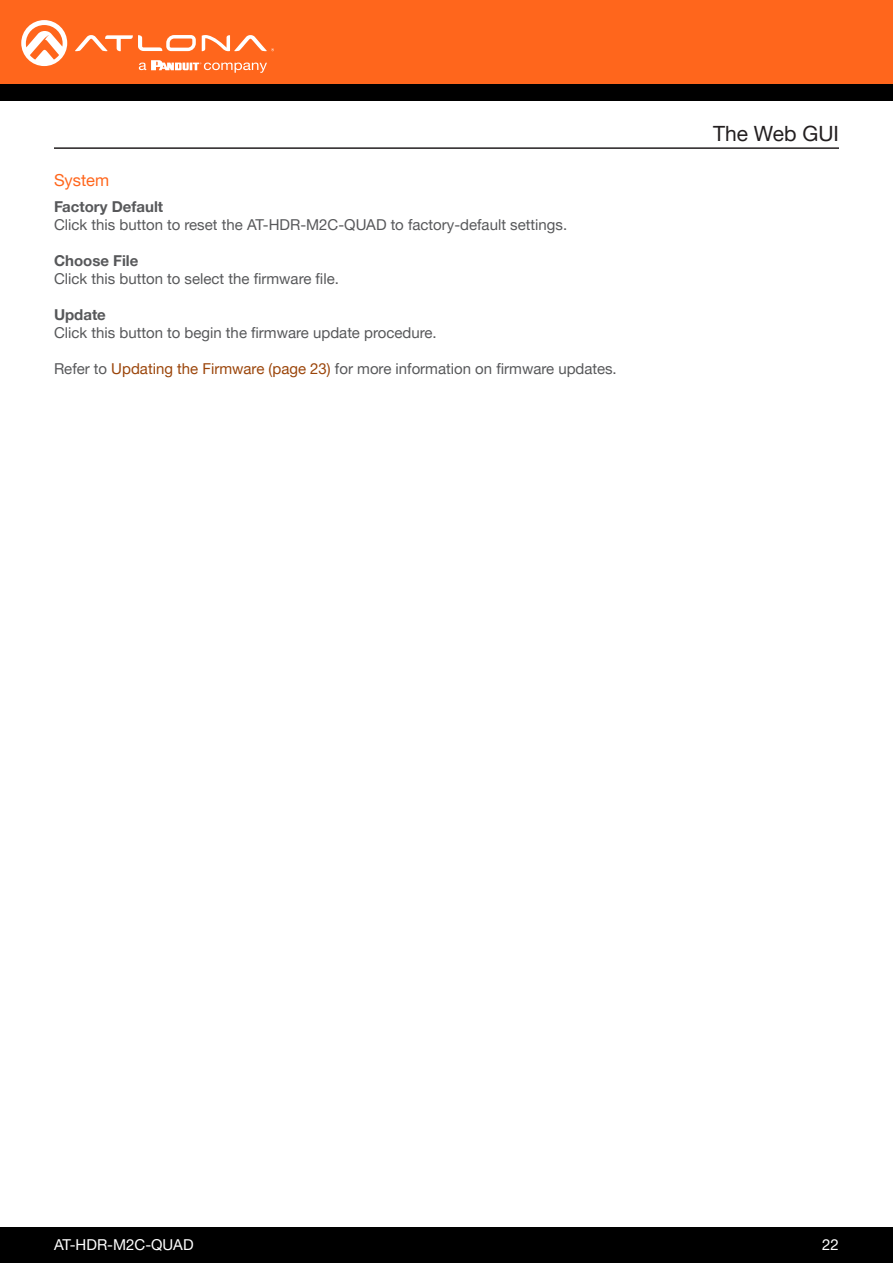
<style>
.page{position:relative;width:893px;height:1263px;background:#fff}
.page>*{position:absolute;margin:0;border:0;box-sizing:border-box;transform-origin:0 0}
.Non_TOC_Section_Head{font:21px "Helvetica Neue LTW1 G";color:#231f20}
.Secondary_Subsection{font:16.5px "Helvetica Neue LTW1 G";color:#ff661c}
.General_Text{font:15px/18px "Helvetica Neue LTW1 G";color:#57585a}
.t1{font:15px "Helvetica Neue LTW1 G";color:#fff}
.s1{font-weight:700}
.s2{color:#9b450a}
</style>
<div class="page">
<div style="left:0;top:1227px;width:893px;height:36px;background:#000"></div>
<div style="left:0;top:0;width:893px;height:84px;background:#ff661c"></div>
<div style="left:0;top:84px;width:893px;height:16px;background:#000"></div>
<svg style="left:75px;top:35px;width:121px;height:16px"></svg>
<svg style="left:202px;top:35px;width:72px;height:16px"></svg>
<svg style="left:21px;top:20px;width:46px;height:46px"></svg>
<svg style="left:139px;top:60px;width:128px;height:13px"></svg>
<hr style="left:54px;top:147px;width:785px;height:2px;background:#231f20">
<p class="Secondary_Subsection" style="left:54px;top:170px;width:57px">System</p>
<p class="General_Text" style="left:54px;top:198px;width:515px"><span class="s1">Factory Default<br></span>Click this button to reset the AT-HDR-M2C-QUAD to factory-default settings.</p>
<p class="General_Text" style="left:54px;top:252px;width:286px"><span class="s1">Choose File<br></span>Click this button to select the firmware file.</p>
<p class="General_Text" style="left:54px;top:306px;width:384px"><span class="s1">Update<br></span>Click this button to begin the firmware update procedure.</p>
<p class="General_Text" style="left:54px;top:360px;width:564px">Refer to <span class="s2">Updating the Firmware (page 23)</span> for more information on firmware updates.</p>
<p class="Non_TOC_Section_Head" style="left:713px;top:120px;width:127px">The Web GUI</p>
<p class="t1" style="left:54px;top:1235px;width:141px">AT-HDR-M2C-QUAD</p>
<p class="t1" style="left:822px;top:1235px;width:18px">22</p>
</div>
